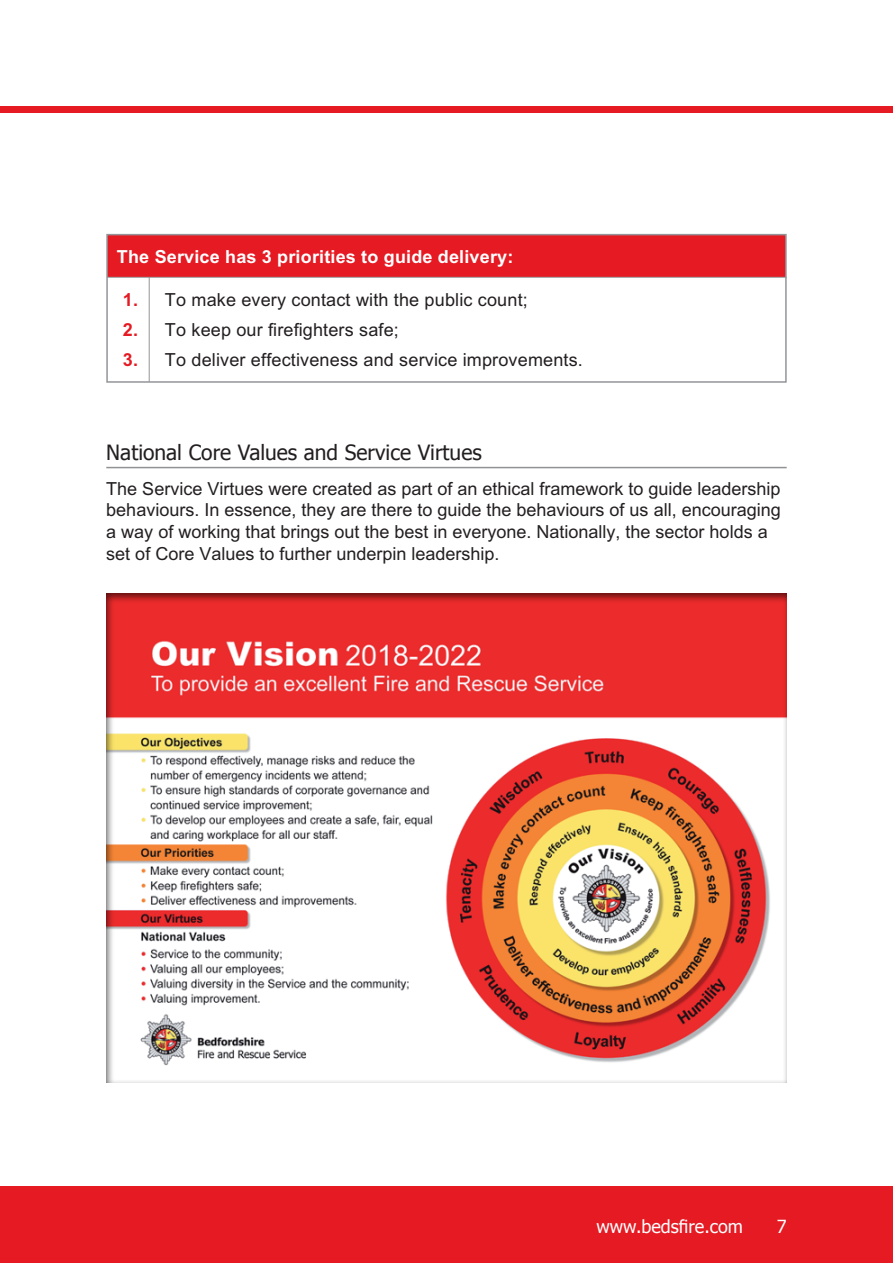
<style>
.page{position:relative;width:893px;height:1263px;background:#fff}
.page>*{position:absolute;margin:0;border:0;box-sizing:border-box;transform-origin:0 0}
.t1{font:21px "Tahoma";color:#231f20}
.t2{font:18px/21.6px "M Arial";color:#231f20}
.t3{font:700 18px "M Arial";letter-spacing:.01em;color:#fff}
.t4{font:18px "Tahoma";color:#fff}
.s1{font-weight:700;color:#e51a23}
</style>
<div class="page">
<div style="left:0;top:1186px;width:893px;height:77px;background:#e51a23"></div>
<div style="left:0;top:106px;width:893px;height:7px;background:#e51a23"></div>
<div style="left:107px;top:234px;width:679px;height:43px;background:#e51a23"></div>
<div style="left:106px;top:234px;width:681px;height:149px;border:2px solid #939598"></div>
<hr style="left:149px;top:277px;width:1px;height:105px;background:#939598">
<hr style="left:107px;top:277px;width:680px;height:1px;background:#939598">
<div style="left:105px;top:591px;width:684px;height:492px;background:#231f20;opacity:.75"></div>
<hr style="left:106px;top:467px;width:681px;height:1px;background:#919295">
<p class="t3" style="left:117px;top:246px;width:398px">The Service has 3 priorities to guide delivery:</p>
<p class="t2" style="left:123px;top:288px;width:406px"><span class="s1">1.</span> To make every contact with the public count;</p>
<p class="t2" style="left:123px;top:318px;width:277px"><span class="s1">2.</span> To keep our firefighters safe;</p>
<p class="t2" style="left:123px;top:349px;width:461px"><span class="s1">3.</span> To deliver effectiveness and service improvements.</p>
<p class="t1" style="left:106px;top:439px;width:377px">National Core Values and Service Virtues</p>
<p class="t2" style="left:106px;top:478px;width:676px">The Service Virtues were created as part of an ethical framework to guide leadership behaviours. In essence, they are there to guide the behaviours of us all, encouraging a way of working that brings out the best in everyone. Nationally, the sector holds a set of Core Values to further underpin leadership.</p>
<p class="t4" style="left:597px;top:1214px;width:148px">www.bedsfire.com</p>
<p class="t4" style="left:777px;top:1214px;width:11px">7</p>
</div>
